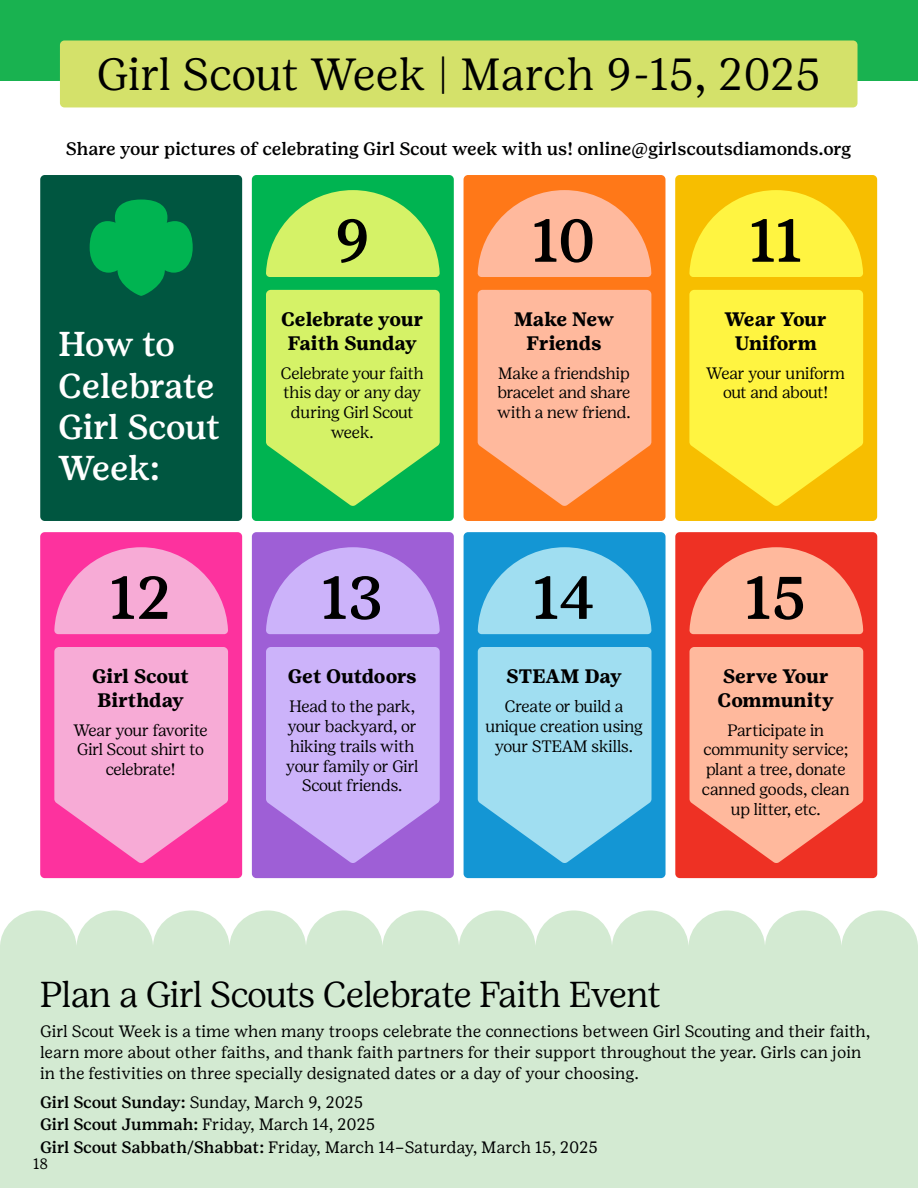
<style>
.page{position:relative;width:918px;height:1188px;background:#fff}
.page>*{position:absolute;margin:0;border:0;box-sizing:border-box;transform-origin:0 0}
.t1{font:500 60px "Girl Scout Text";color:#000}
.t2{font:300 45px "Girl Scout Display";letter-spacing:.01em;color:#000}
.t3{font:300 36px "Girl Scout Display";letter-spacing:-.02em;color:#000101}
.t4{font:500 34.5px/41.4px "Girl Scout Text";letter-spacing:-.02em;color:#fff}
.t5{font:700 19.5px/23.4px "Girl Scout Text";letter-spacing:-.005em;color:#000;text-align:center}
.t6{font:500 18px "Girl Scout Text";letter-spacing:-.01em;color:#000101}
.t7{font:16.5px/21px "Girl Scout Text";color:#000101}
.t8{font:300 16.5px/19.8px "Girl Scout Display";letter-spacing:-.005em;color:#000;text-align:center}
.t9{font:15px "Girl Scout Text";color:#000}
.s1{font-weight:500}
</style>
<div class="page">
<div style="left:0;top:957px;width:918px;height:231px;background:#d3ead2"></div>
<svg style="left:0;top:910px;width:918px;height:47px;fill:#d3ead2"></svg>
<div style="left:675px;top:175px;width:202px;height:346px;background:#f7be00;border-radius:4px"></div>
<div style="left:464px;top:175px;width:201px;height:346px;background:#ff7818;border-radius:4px"></div>
<div style="left:252px;top:175px;width:202px;height:346px;background:#00b451;border-radius:4px"></div>
<svg style="left:266px;top:190px;width:174px;height:87px"></svg>
<svg style="left:478px;top:190px;width:173px;height:87px"></svg>
<svg style="left:689px;top:190px;width:174px;height:87px"></svg>
<svg style="left:266px;top:290px;width:174px;height:216px;background:#b6e963"></svg>
<svg style="left:478px;top:290px;width:173px;height:216px;background:#ffaf8a"></svg>
<svg style="left:689px;top:290px;width:174px;height:216px;background:#fdec37"></svg>
<div style="left:464px;top:532px;width:202px;height:346px;background:#1496d4;border-radius:4px"></div>
<div style="left:252px;top:532px;width:202px;height:346px;background:#9e5fd6;border-radius:4px"></div>
<div style="left:40px;top:532px;width:202px;height:346px;background:#fd329e;border-radius:4px"></div>
<svg style="left:54px;top:547px;width:174px;height:87px"></svg>
<svg style="left:266px;top:547px;width:174px;height:87px"></svg>
<svg style="left:478px;top:547px;width:174px;height:87px"></svg>
<svg style="left:54px;top:647px;width:174px;height:216px;background:#f799cd"></svg>
<svg style="left:266px;top:647px;width:174px;height:216px;background:#c5a7f4"></svg>
<svg style="left:478px;top:647px;width:174px;height:216px;background:#8cd3ec"></svg>
<div style="left:675px;top:532px;width:202px;height:346px;background:#ee3124;border-radius:4px"></div>
<svg style="left:689px;top:547px;width:174px;height:87px"></svg>
<svg style="left:690px;top:647px;width:173px;height:216px;background:#fca68c"></svg>
<div style="left:40px;top:175px;width:202px;height:346px;background:#005640;border-radius:4px"></div>
<svg style="left:90px;top:200px;width:103px;height:96px"></svg>
<div style="left:0;top:0;width:918px;height:81px;background:#19b250"></div>
<div style="left:60px;top:40px;width:798px;height:67px;background:#d4e16a;border-radius:4px"></div>
<h2 class="t2" style="left:97px;top:49px;width:725px">Girl Scout Week | March 9-15, 2025</h2>
<p class="t6" style="left:66px;top:138px;width:787px">Share your pictures of celebrating Girl Scout week with us! online@girlscoutsdiamonds.org</p>
<h3 class="t4" style="left:58px;top:323px;width:163px">How to<br>Celebrate<br>Girl Scout<br>Week:</h3>
<h1 class="t1" style="left:334px;top:206px;width:38px">9</h1>
<h1 class="t1" style="left:532px;top:206px;width:65px">10</h1>
<h1 class="t1" style="left:749px;top:206px;width:54px">11</h1>
<p class="t5" style="left:281px;top:308px;width:144px">Celebrate your<br>Faith Sunday</p>
<p class="t8" style="left:281px;top:363px;width:144px">Celebrate your faith this day or any day during Girl Scout week.</p>
<p class="t5" style="left:514px;top:308px;width:102px">Make New<br>Friends</p>
<p class="t8" style="left:497px;top:363px;width:135px;text-align:justify">Make a friendship bracelet and share with a new friend.</p>
<p class="t5" style="left:725px;top:308px;width:104px">Wear Your<br>Uniform</p>
<p class="t8" style="left:706px;top:363px;width:140px">Wear your uniform out and about!</p>
<h1 class="t1" style="left:109px;top:564px;width:64px">12</h1>
<h1 class="t1" style="left:321px;top:564px;width:64px">13</h1>
<h1 class="t1" style="left:533px;top:564px;width:64px">14</h1>
<p class="t5" style="left:92px;top:665px;width:98px;text-align:left">Girl Scout<br>Birthday</p>
<p class="t8" style="left:74px;top:720px;width:136px">Wear your favorite<br>Girl Scout shirt to celebrate!</p>
<p class="t5" style="left:288px;top:665px;width:130px">Get Outdoors</p>
<p class="t8" style="left:286px;top:697px;width:133px">Head to the park, your backyard, or hiking trails with your family or Girl<br>Scout friends.</p>
<p class="t5" style="left:506px;top:665px;width:117px">STEAM Day</p>
<p class="t8" style="left:485px;top:697px;width:159px">Create or build a unique creation using your STEAM skills.</p>
<h1 class="t1" style="left:745px;top:564px;width:63px">15</h1>
<p class="t5" style="left:717px;top:665px;width:118px;text-align:left">Serve Your<br>Community</p>
<p class="t8" style="left:702px;top:720px;width:149px">Participate in community service; plant a tree, donate canned goods, clean up litter, etc.</p>
<h3 class="t3" style="left:40px;top:974px;width:622px">Plan a Girl Scouts Celebrate Faith Event</h3>
<p class="t7" style="left:40px;top:1021px;width:832px">Girl Scout Week is a time when many troops celebrate the connections between Girl Scouting and their faith, learn more about other faiths, and thank faith partners for their support throughout the year. Girls can join in the festivities on three specially designated dates or a day of your choosing.</p>
<p class="t7" style="left:40px;top:1090px;width:559px;line-height:22.8px"><span class="s1">Girl Scout Sunday:</span> Sunday, March 9, 2025<br><span class="s1">Girl Scout Jummah:</span> Friday, March 14, 2025<br><span class="s1">Girl Scout Sabbath/Shabbat:</span> Friday, March 14–Saturday, March 15, 2025</p>
<p class="t9" style="left:33px;top:1155px;width:17px">18</p>
</div>
